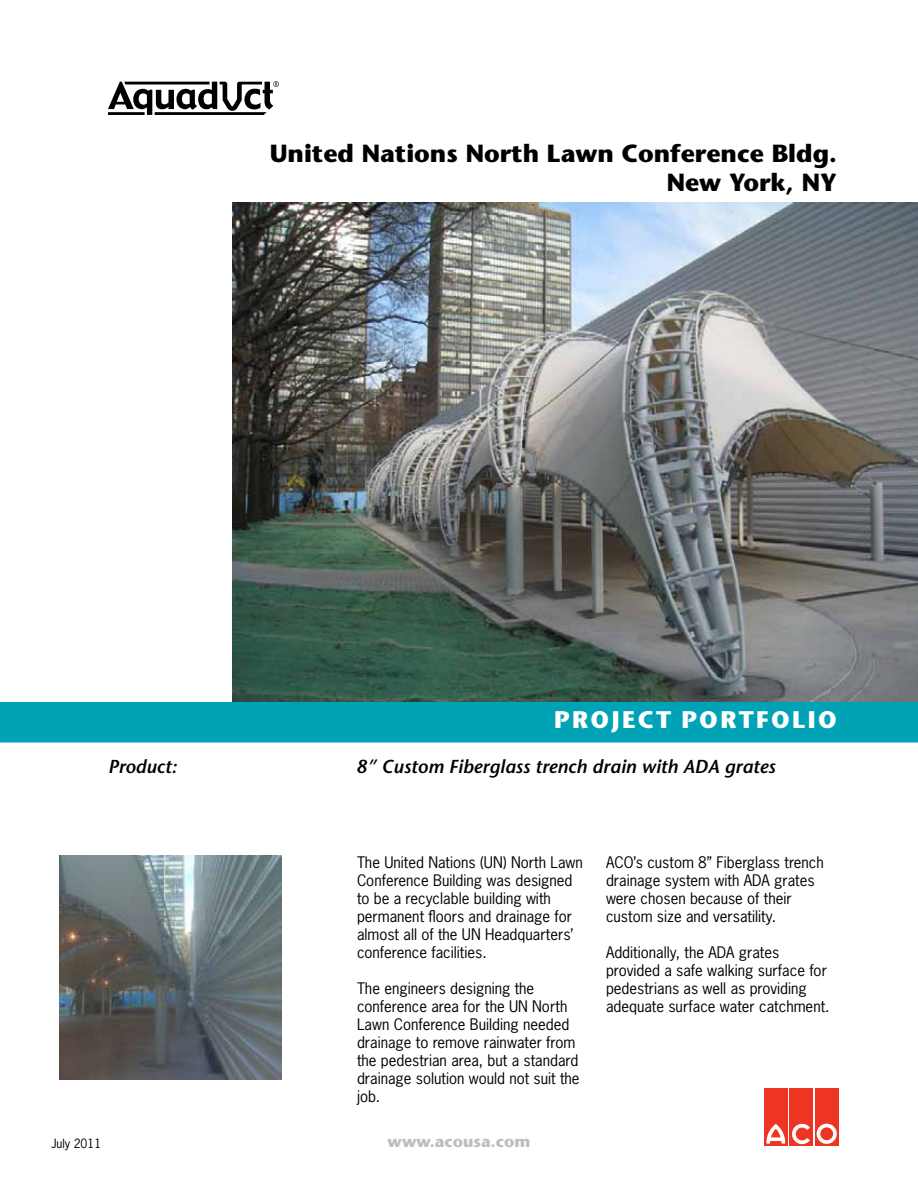
<style>
.page{position:relative;width:918px;height:1188px;background:#fff}
.page>*{position:absolute;margin:0;border:0;box-sizing:border-box;transform-origin:0 0}
.t1{font:700 24.75px/29.7px "Stone Sans";color:#000;text-align:right}
.t2{font:700 24px "Stone Sans";letter-spacing:.1em;color:#fff}
.t3{font:italic 600 18.75px "Stone Sans";color:#000}
.t4{font:700 16.2px "Stone Sans";color:#bcbec0}
.t5{font:15px/18px "News Gothic";color:#000}
.t6{font:12px "News Gothic";color:#000}
</style>
<div class="page">
<img style="left:232px;top:202px;width:686px;height:500px">
<div style="left:0;top:702px;width:918px;height:40px;background:#00a3b5"></div>
<svg style="left:108px;top:81px;width:171px;height:34px"></svg>
<div style="left:764px;top:1089px;width:24px;height:57px;background:#ee3524"></div>
<div style="left:789px;top:1089px;width:24px;height:57px;background:#ee3524"></div>
<div style="left:815px;top:1089px;width:24px;height:57px;background:#ee3524"></div>
<svg style="left:817px;top:1124px;width:20px;height:20px"></svg>
<svg style="left:792px;top:1124px;width:18px;height:20px"></svg>
<svg style="left:766px;top:1124px;width:20px;height:20px"></svg>
<img style="left:60px;top:855px;width:222px;height:225px">
<h1 class="t1" style="left:270px;top:138px;width:569px">United Nations North Lawn Conference Bldg.<br>New York, NY</h1>
<h2 class="t2" style="left:554px;top:706px;width:284px">PROJECT PORTFOLIO</h2>
<p class="t3" style="left:108px;top:755px;width:70px">Product:</p>
<p class="t3" style="left:356px;top:755px;width:421px">8” Custom Fiberglass trench drain with ADA grates</p>
<p class="t6" style="left:51px;top:1136px;width:51px">July 2011</p>
<p class="t5" style="left:357px;top:852px;width:227px">The United Nations (UN) North Lawn<br>Conference Building was designed to be a recyclable building with permanent floors and drainage for almost all of the UN Headquarters’ conference facilities.</p>
<p class="t5" style="left:357px;top:978px;width:224px">The engineers designing the conference area for the UN North<br>Lawn Conference Building needed drainage to remove rainwater from the pedestrian area, but a standard drainage solution would not suit the job.</p>
<p class="t4" style="left:388px;top:1132px;width:144px">www.acousa.com</p>
<p class="t5" style="left:606px;top:852px;width:219px">ACO’s custom 8” Fiberglass trench drainage system with ADA grates were chosen because of their custom size and versatility.</p>
<p class="t5" style="left:606px;top:942px;width:225px">Additionally, the ADA grates provided a safe walking surface for pedestrians as well as providing adequate surface water catchment.</p>
</div>
